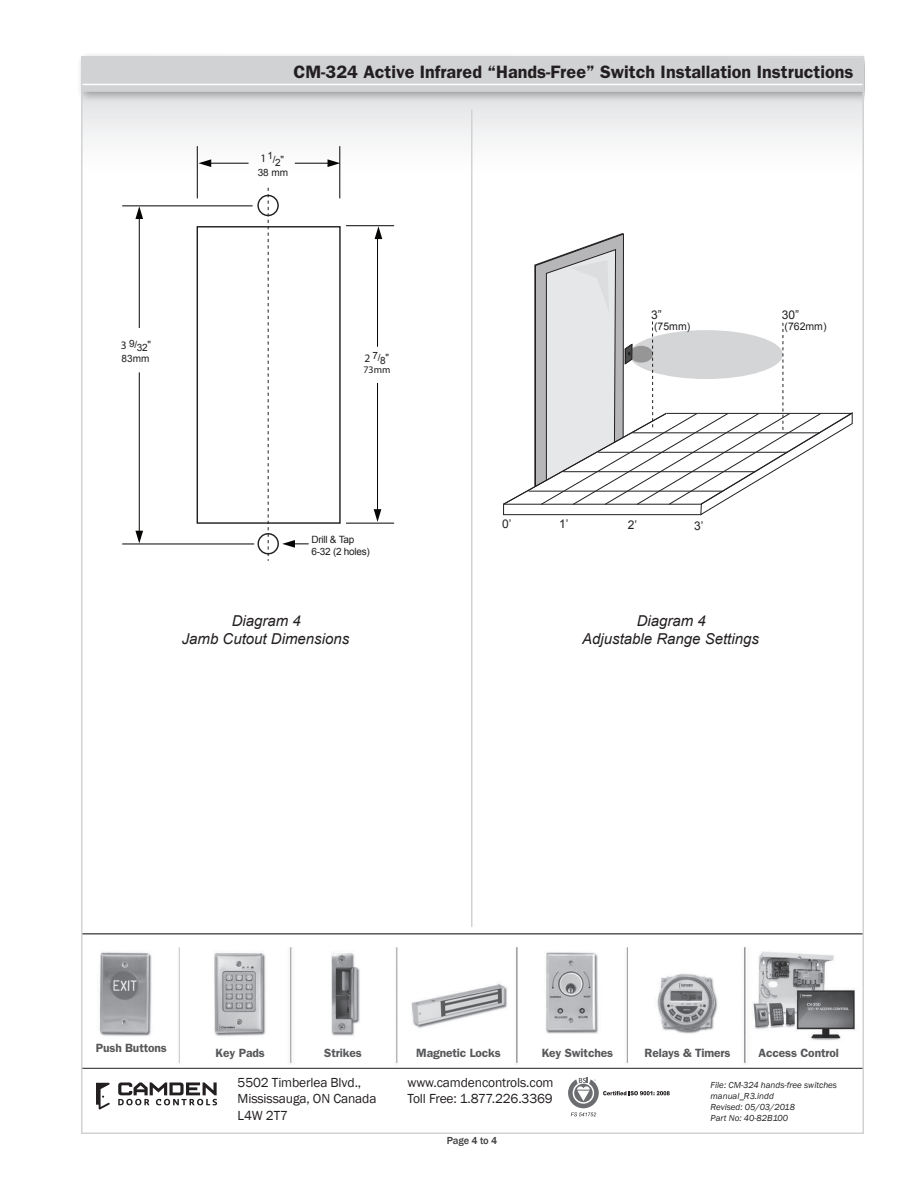
<style>
.page{position:relative;width:918px;height:1188px;background:#fff}
.page>*{position:absolute;margin:0;border:0;box-sizing:border-box;transform-origin:0 0}
.t1{font:600 18px "Franklin Gothic";color:#231f20}
.captions{font:italic 15px/18px "Arial";color:#231f20;text-align:center}
.t2{font:13.5px/16.2px "Franklin Gothic";letter-spacing:-.01em;color:#231f20}
.t3{font:600 12px "Franklin Gothic";letter-spacing:-.01em;color:#57585a}
.t4{font:12px "Arial";color:#231f20}
.t5{font:11.4px "Myriad";color:#231f20}
.t6{font:10.5px "Arial";color:#231f20}
.header_installation{font:500 10.5px "Franklin Gothic";letter-spacing:-.015em;color:#3e3e3f}
.t7{font:10.05px/12px "Arial";letter-spacing:-.03em;color:#211e1e}
.t8{font:10.05px "Arial";color:#231f20}
.t9{font:10.05px "Myriad";color:#231f20}
.t10{font:italic 9px/10.8px "Franklin Gothic";color:#231f20}
.s1{font-family:"Arial";font-size:10.05px;color:#211e1e}
</style>
<div class="page">
<svg style="left:84px;top:104px;width:777px;height:75px"></svg>
<hr style="left:81px;top:1068px;width:783px;height:1px;background:#231f20">
<svg style="left:118px;top:1082px;width:99px;height:23px"></svg>
<svg style="left:96px;top:1083px;width:14px;height:27px"></svg>
<img style="left:87px;top:934px;width:774px;height:130px">
<div style="left:76px;top:51px;width:800px;height:53px;background:#231f20;opacity:.35"></div>
<div style="left:84px;top:59px;width:777px;height:33px;background:#d1d2d4"></div>
<hr style="left:81px;top:84px;width:783px;height:1px;background:#fff">
<div style="left:866px;top:24px;width:26px;height:103px;background:#fff"></div>
<hr style="left:81px;top:933px;width:783px;height:1px;background:#231f20">
<svg style="left:568px;top:1078px;width:102px;height:38px"></svg>
<svg style="left:503px;top:233px;width:350px;height:282px"></svg>
<hr style="left:377px;top:236px;width:1px;height:111px;background:#050504">
<hr style="left:346px;top:225px;width:48px;height:1px;background:#050504">
<hr style="left:346px;top:523px;width:48px;height:1px;background:#050504">
<hr style="left:377px;top:383px;width:1px;height:128px;background:#050504">
<svg style="left:374px;top:509px;width:7px;height:13px"></svg>
<hr style="left:139px;top:215px;width:1px;height:113px;background:#050504">
<hr style="left:122px;top:206px;width:131px;height:1px;background:#050504">
<hr style="left:122px;top:544px;width:132px;height:1px;background:#050504">
<svg style="left:135px;top:206px;width:8px;height:13px"></svg>
<svg style="left:375px;top:226px;width:7px;height:13px"></svg>
<hr style="left:295px;top:163px;width:34px;height:1px;background:#050504">
<hr style="left:339px;top:146px;width:1px;height:52px;background:#050504">
<hr style="left:197px;top:146px;width:1px;height:52px;background:#050504">
<svg style="left:328px;top:159px;width:12px;height:8px"></svg>
<hr style="left:209px;top:163px;width:40px;height:1px;background:#050504">
<svg style="left:198px;top:159px;width:13px;height:8px"></svg>
<hr style="left:139px;top:372px;width:1px;height:160px;background:#050504">
<svg style="left:135px;top:531px;width:8px;height:12px"></svg>
<div style="left:257px;top:195px;width:22px;height:21px;border:1px solid #231f20;border-radius:50%"></div>
<div style="left:258px;top:533px;width:21px;height:21px;border:1px solid #231f20;border-radius:50%"></div>
<svg style="left:268px;top:188px;width:1px;height:373px"></svg>
<div style="left:197px;top:226px;width:144px;height:298px;border:1px solid #231f20"></div>
<svg style="left:282px;top:540px;width:27px;height:8px"></svg>
<hr style="left:471px;top:110px;width:1px;height:817px;background:#d1d2d4">
<p class="t7" style="left:129px;top:340px;width:20px">9/32</p>
<p class="t5" style="left:121px;top:340px;width:7px">3</p>
<p class="t7" style="left:148px;top:339px;width:5px">"</p>
<p class="t8" style="left:122px;top:352px;width:29px">83mm</p>
<h1 class="t1" style="left:294px;top:62px;width:561px">CM-324 Active Infrared “Hands-Free” Switch Installation Instructions</h1>
<p class="t7" style="left:267px;top:153px;width:15px">1/2</p>
<p class="t5" style="left:261px;top:153px;width:25px">1 <span class="s1">"</span></p>
<p class="t8" style="left:258px;top:166px;width:32px">38 mm</p>
<p class="t7" style="left:372px;top:351px;width:18px">7/8"</p>
<p class="t5" style="left:365px;top:352px;width:7px">2</p>
<p class="t9" style="left:363px;top:364px;width:28px">73mm</p>
<p class="t4" style="left:651px;top:307px;width:12px">3”</p>
<p class="t6" style="left:654px;top:319px;width:38px">(75mm)</p>
<p class="t4" style="left:782px;top:307px;width:19px">30”</p>
<p class="t6" style="left:785px;top:320px;width:43px">(762mm)</p>
<p class="t7" style="left:312px;top:533px;width:60px">Drill &amp; Tap<br>6-32 (2 holes)</p>
<p class="captions" style="left:182px;top:612px;width:169px">Diagram 4<br>Jamb Cutout Dimensions</p>
<p class="t4" style="left:502px;top:516px;width:11px">0’</p>
<p class="t4" style="left:559px;top:516px;width:11px">1’</p>
<p class="t4" style="left:628px;top:517px;width:11px">2’</p>
<p class="t4" style="left:694px;top:518px;width:11px">3’</p>
<p class="captions" style="left:582px;top:612px;width:178px">Diagram 4<br>Adjustable Range Settings</p>
<p class="t3" style="left:96px;top:1041px;width:73px">Push Buttons</p>
<p class="t3" style="left:216px;top:1046px;width:51px">Key Pads</p>
<p class="t3" style="left:324px;top:1046px;width:39px">Strikes</p>
<p class="t3" style="left:416px;top:1046px;width:86px">Magnetic Locks</p>
<p class="t3" style="left:542px;top:1046px;width:73px">Key Switches</p>
<p class="t3" style="left:645px;top:1046px;width:88px">Relays &amp; Timers</p>
<p class="t3" style="left:759px;top:1046px;width:82px">Access Control</p>
<p class="t2" style="left:238px;top:1075px;width:140px">5502 Timberlea Blvd.,<br>Mississauga, ON Canada<br>L4W 2T7</p>
<p class="t2" style="left:408px;top:1075px;width:148px">www.camdencontrols.com<br>Toll Free: 1.877.226.3369</p>
<p class="t10" style="left:711px;top:1080px;width:128px">File: CM-324 hands-free switches manual_R3.indd</p>
<p class="t10" style="left:711px;top:1102px;width:86px">Revised: 05/03/2018<br>Part No: 40-82B100</p>
<p class="header_installation" style="left:447px;top:1134px;width:52px">Page 4 to 4</p>
</div>
